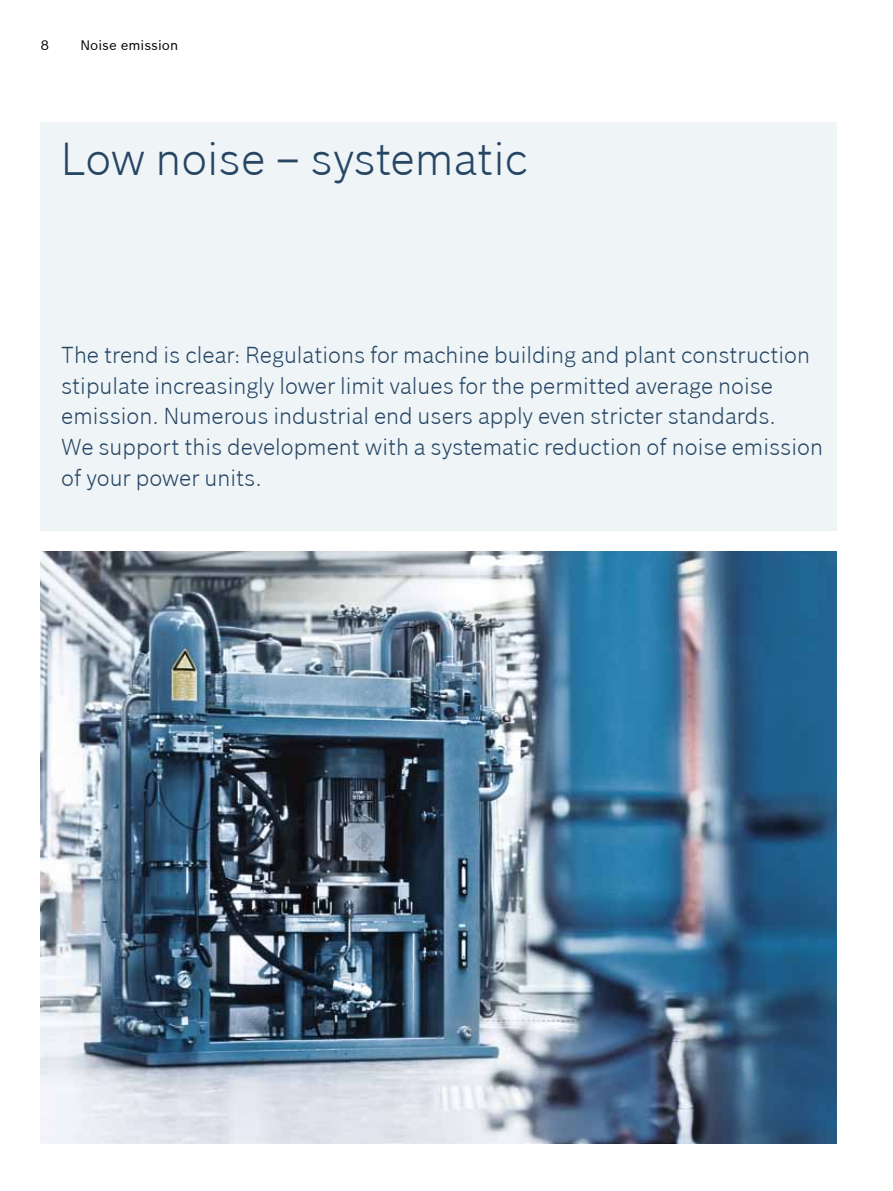
<style>
.page{position:relative;width:893px;height:1191px;background:#fff}
.page>*{position:absolute;margin:0;border:0;box-sizing:border-box;transform-origin:0 0}
.t1{font:300 45px "Bosch Sans";color:#264664}
.t2{font:300 22.5px/30.6px "Bosch Sans";color:#264664}
.t3{font:13.5px "Bosch Sans";color:#000}
</style>
<div class="page">
<div style="left:41px;top:122px;width:796px;height:409px;background:#eff4f7"></div>
<img style="left:41px;top:551px;width:796px;height:592px">
<p class="t3" style="left:41px;top:36px;width:10px">8</p>
<p class="t3" style="left:81px;top:36px;width:99px">Noise emission</p>
<h1 class="t1" style="left:61px;top:127px;width:468px">Low noise – systematic</h1>
<p class="t2" style="left:61px;top:338px;width:763px">The trend is clear: Regulations for machine building and plant construction stipulate increasingly lower limit values for the permitted average noise emission. Numerous industrial end users apply even stricter standards.<br>We support this development with a systematic reduction of noise emission of your power units.</p>
</div>
